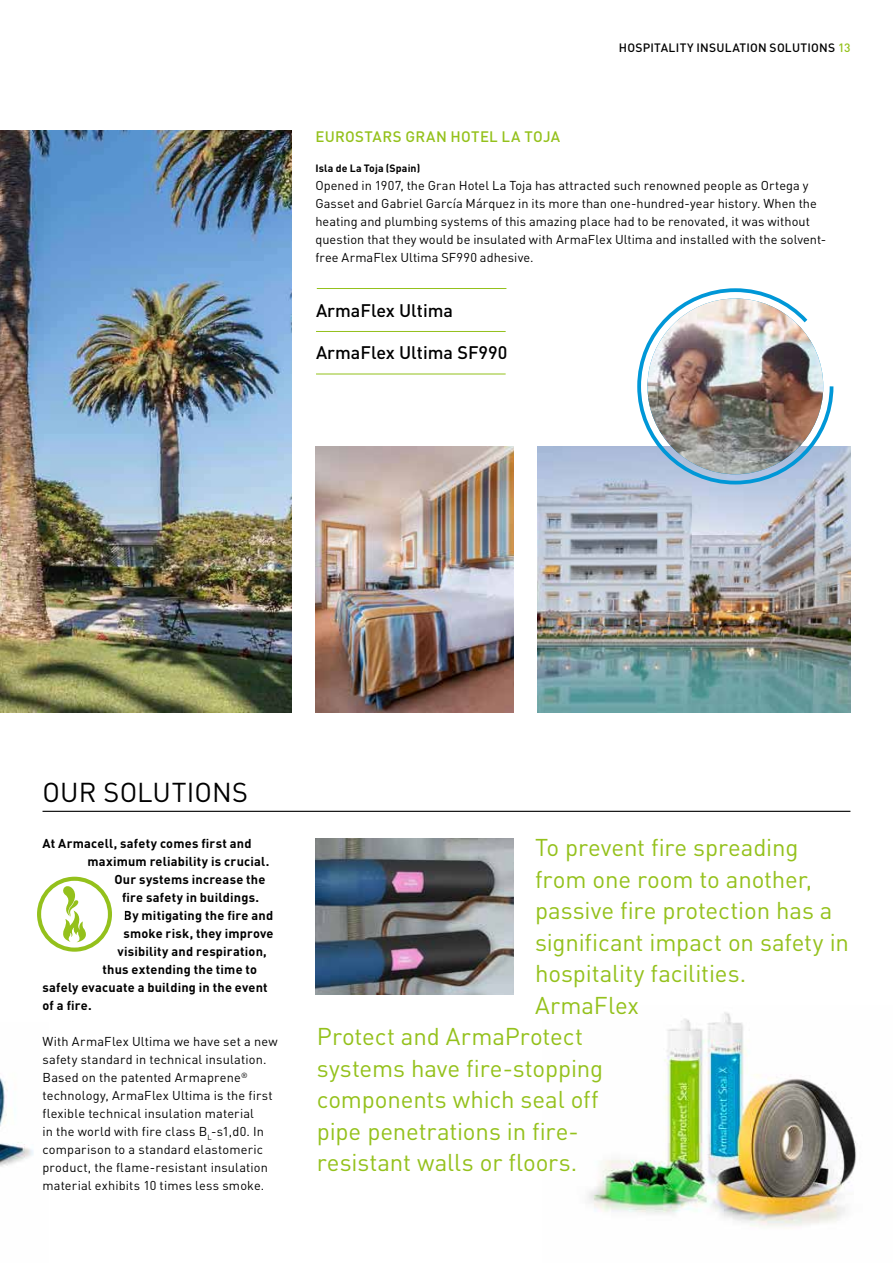
<style>
.page{position:relative;width:893px;height:1263px;background:#fff}
.page>*{position:absolute;margin:0;border:0;box-sizing:border-box;transform-origin:0 0}
.t1{font:27px "DIN Pro";letter-spacing:.005em;color:#000}
.t2{font:24px "DIN Pro";letter-spacing:-.005em;color:#94c11c}
.t3{font:500 18px "DIN Pro";color:#000}
.t4{font:500 15px "DIN Pro";letter-spacing:.02em;color:#94c11c}
.t5{font:12.75px/18px "DIN Pro";letter-spacing:.01em;color:#000}
.t6{font:700 12.75px "DIN Pro";letter-spacing:.015em;color:#000}
.t7{font:500 12px "DIN Pro";letter-spacing:.02em;color:#000}
.t8{font:700 10.5px "DIN Pro";letter-spacing:.01em;color:#000}
.s1{color:#94c11c}
</style>
<div class="page">
<img style="left:588px;top:1012px;width:269px;height:217px">
<img style="left:0;top:1078px;width:34px;height:89px">
<img style="left:0;top:130px;width:291px;height:583px">
<img style="left:315px;top:446px;width:199px;height:267px">
<svg style="left:37px;top:877px;width:75px;height:75px"></svg>
<hr style="left:317px;top:288px;width:189px;height:1px;background:#94c11c">
<hr style="left:316px;top:331px;width:190px;height:1px;background:#94c11c">
<hr style="left:316px;top:374px;width:190px;height:1px;background:#94c11c">
<hr style="left:43px;top:811px;width:807px;height:1px;background:#000">
<img style="left:538px;top:446px;width:312px;height:267px">
<svg style="left:635px;top:288px;width:200px;height:198px"></svg>
<img style="left:647px;top:298px;width:176px;height:176px;border-radius:88px">
<img style="left:315px;top:838px;width:199px;height:157px">
<p class="t7" style="left:619px;top:38px;width:233px">HOSPITALITY INSULATION SOLUTIONS <span class="s1">13</span></p>
<p class="t4" style="left:315px;top:124px;width:246px">EUROSTARS GRAN HOTEL LA TOJA</p>
<p class="t8" style="left:315px;top:159px;width:106px">Isla de La Toja (Spain)</p>
<p class="t5" style="left:315px;top:175px;width:512px">Opened in 1907, the Gran Hotel La Toja has attracted such renowned people as Ortega y Gasset and Gabriel García Márquez in its more than one-hundred-year history. When the heating and plumbing systems of this amazing place had to be renovated, it was without question that they would be insulated with ArmaFlex Ultima and installed with the solvent&shy;free ArmaFlex Ultima SF990 adhesive.</p>
<h3 class="t3" style="left:316px;top:296px;width:139px">ArmaFlex Ultima</h3>
<h3 class="t3" style="left:316px;top:338px;width:193px">ArmaFlex Ultima SF990</h3>
<h1 class="t1" style="left:43px;top:771px;width:207px">OUR SOLUTIONS</h1>
<p class="t6" style="left:43px;top:832px;width:211px">At Armacell, safety comes first and</p>
<p class="t6" style="left:88px;top:850px;width:184px">maximum reliability is crucial.</p>
<p class="t6" style="left:115px;top:868px;width:152px">Our systems increase the</p>
<p class="t6" style="left:122px;top:886px;width:139px">fire safety in buildings.</p>
<p class="t6" style="left:124px;top:904px;width:151px">By mitigating the fire and</p>
<p class="t6" style="left:124px;top:922px;width:152px">smoke risk, they improve</p>
<p class="t6" style="left:118px;top:940px;width:151px">visibility and respiration,</p>
<p class="t6" style="left:103px;top:958px;width:156px">thus extending the time to</p>
<p class="t6" style="left:43px;top:976px;width:227px">safely evacuate a building in the event</p>
<p class="t6" style="left:43px;top:994px;width:51px">of a fire.</p>
<p class="t5" style="left:43px;top:1031px;width:237px">With ArmaFlex Ultima we have set a new safety standard in technical insulation.<br>Based on the patented Armaprene<sup>® </sup>technology, ArmaFlex Ultima is the first flexible technical insulation material<br>in the world with fire class B<sub>L</sub>-s1,d0. In comparison to a standard elastomeric product, the flame-resistant insulation material exhibits 10 times less smoke.</p>
<h2 class="t2" style="left:535px;top:829px;width:265px">To prevent fire spreading</h2>
<h2 class="t2" style="left:535px;top:860px;width:278px">from one room to another,</h2>
<h2 class="t2" style="left:535px;top:892px;width:299px">passive fire protection has a</h2>
<h2 class="t2" style="left:535px;top:923px;width:315px">significant impact on safety in</h2>
<h2 class="t2" style="left:535px;top:955px;width:213px">hospitality facilities.</h2>
<h2 class="t2" style="left:535px;top:986px;width:105px">ArmaFlex</h2>
<h2 class="t2" style="left:317px;top:1018px;width:268px">Protect and ArmaProtect</h2>
<h2 class="t2" style="left:317px;top:1049px;width:288px">systems have fire-stopping</h2>
<h2 class="t2" style="left:317px;top:1081px;width:283px">components which seal off</h2>
<h2 class="t2" style="left:317px;top:1112px;width:263px">pipe penetrations in fire-</h2>
<h2 class="t2" style="left:317px;top:1144px;width:262px">resistant walls or floors.</h2>
</div>
